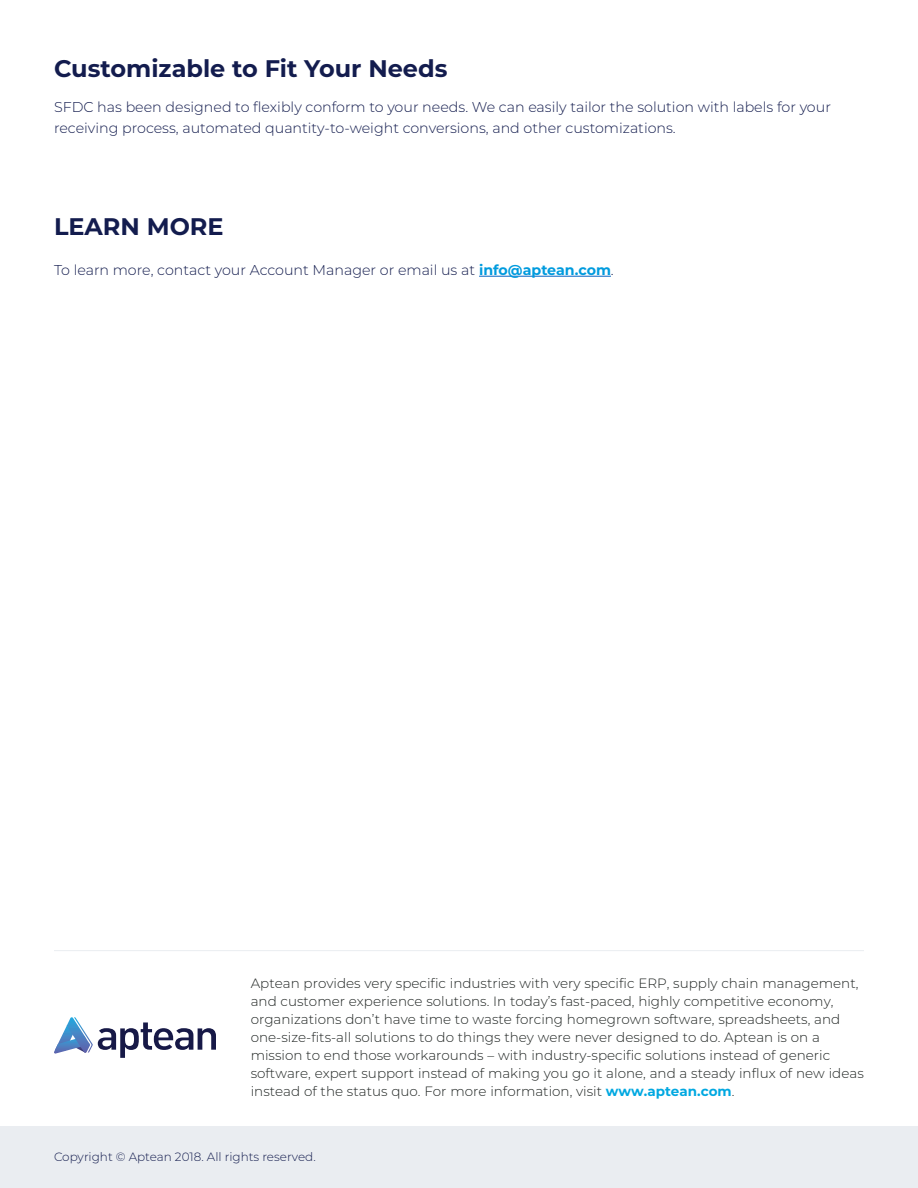
<style>
.page{position:relative;width:918px;height:1188px;background:#fff}
.page>*{position:absolute;margin:0;border:0;box-sizing:border-box;transform-origin:0 0}
.t1{font:700 24px "Montserrat";color:#131c4e}
.t2{font:300 14.25px/21px "Montserrat";color:#131c4e}
.t3{font:300 13.5px/18px "Montserrat";color:#1e2321}
.t4{font:300 12px "Montserrat";color:#131c4e}
.s1{font-weight:700;color:#009bde}
.s2{font-weight:700;color:#00a8e1}
</style>
<div class="page">
<div style="left:0;top:1126px;width:918px;height:62px;background:#eaedf1"></div>
<svg style="left:54px;top:1017px;width:162px;height:41px"></svg>
<hr style="left:54px;top:950px;width:810px;height:1px;background:#eaedf1">
<hr style="left:479px;top:276px;width:132px;height:1px;background:#0563c1">
<p class="t1" style="left:54px;top:51px;width:395px">Customizable to Fit Your Needs</p>
<p class="t2" style="left:54px;top:96px;width:778px">SFDC has been designed to flexibly conform to your needs. We can easily tailor the solution with labels for your receiving process, automated quantity-to-weight conversions, and other customizations.</p>
<p class="t1" style="left:54px;top:209px;width:171px">LEARN MORE</p>
<p class="t2" style="left:54px;top:259px;width:561px">To learn more, contact your Account Manager or email us at <span class="s1">info@aptean.com</span>.</p>
<p class="t3" style="left:251px;top:974px;width:615px">Aptean provides very specific industries with very specific ERP, supply chain management, and customer experience solutions. In today’s fast-paced, highly competitive economy, organizations don’t have time to waste forcing homegrown software, spreadsheets, and one-size-fits-all solutions to do things they were never designed to do. Aptean is on a mission to end those workarounds – with industry-specific solutions instead of generic software, expert support instead of making you go it alone, and a steady influx of new ideas instead of the status quo. For more information, visit <span class="s2">www.aptean.com</span>.</p>
<p class="t4" style="left:54px;top:1149px;width:263px">Copyright © Aptean 2018. All rights reserved.</p>
</div>
